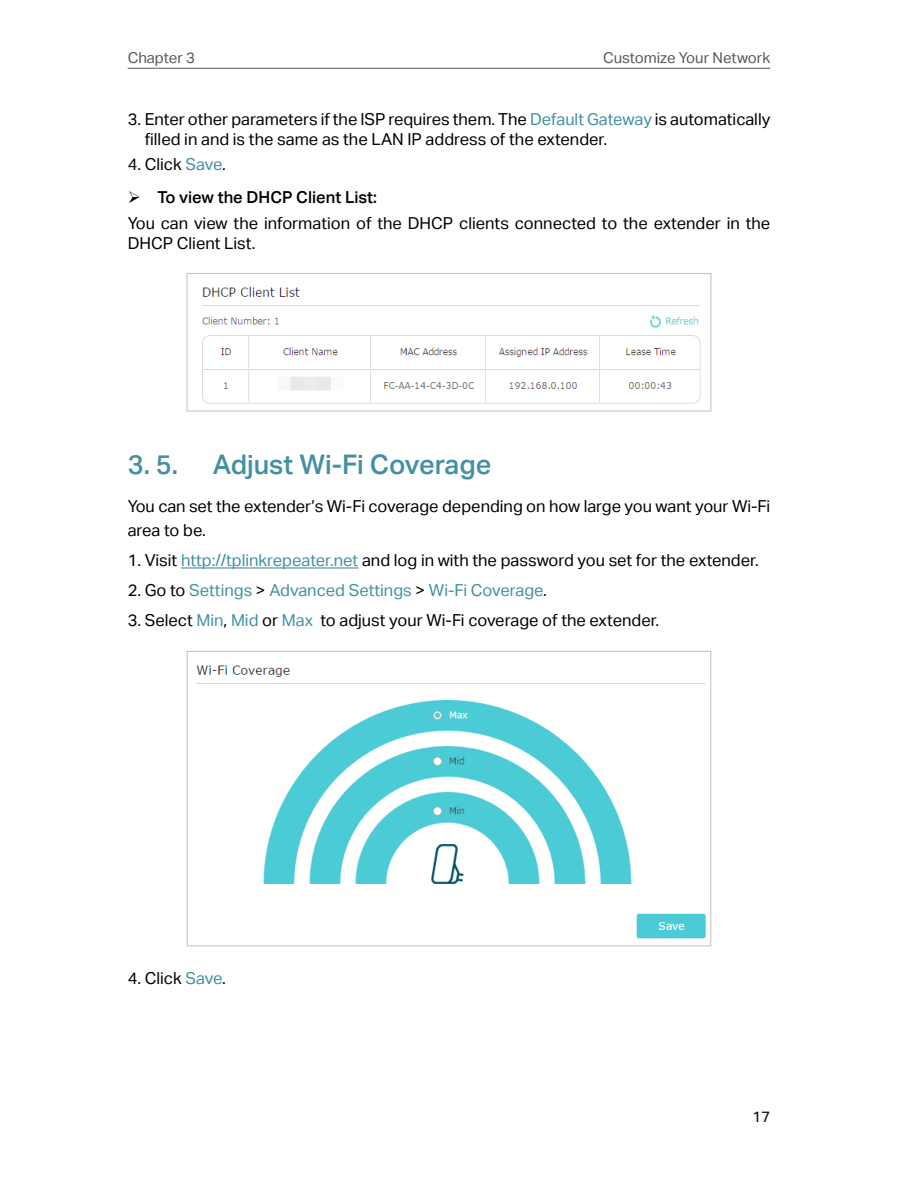
<style>
.page{position:relative;width:898px;height:1187px;background:#fff}
.page>*{position:absolute;margin:0;border:0;box-sizing:border-box;transform-origin:0 0}
.t1{font:27px "TP Link Aktiv Medium";color:#4290a2}
.t2{font:16.5px/19.8px "TP Link Aktiv Regular";color:#000}
.t3{font:16.5px "TP Link Aktiv Regular";color:#4290a2}
.t4{font:16.5px "TP Link Aktiv Medium";color:#000}
.t5{font:15px "TP Link Aktiv Regular";color:#5a5757}
.t6{font:15px "TP Link Aktiv Regular";color:#000}
.s1{color:#4290a2}
.s2{color:#000}
</style>
<div class="page">
<hr style="left:128px;top:68px;width:642px;height:1px;background:#5a5757">
<hr style="left:181px;top:567px;width:177px;height:1px;background:#4290a2">
<img style="left:202px;top:286px;width:499px;height:118px">
<div style="left:187px;top:273px;width:523px;height:138px;border:1px solid #bfc0c0"></div>
<img style="left:196px;top:665px;width:510px;height:274px">
<div style="left:187px;top:651px;width:523px;height:295px;border:1px solid #bfc0c0"></div>
<p class="t5" style="left:128px;top:49px;width:69px">Chapter 3</p>
<p class="t5" style="left:602px;top:49px;width:169px">Customize Your Network</p>
<p class="t2" style="left:145px;top:109px;width:627px;text-indent:-17px">3. Enter other parameters if the ISP requires them. The <span class="s1">Default Gateway</span> is automatically filled in and is the same as the LAN IP address of the extender.</p>
<p class="t2" style="left:128px;top:155px;width:99px">4. Click <span class="s1">Save</span>.</p>
<p class="t4" style="left:157px;top:187px;width:221px">To view the DHCP Client List:</p>
<p class="t2" style="left:128px;top:213px;width:644px">You can view the information of the DHCP clients connected to the extender in the<br>DHCP Client List.</p>
<h1 class="t1" style="left:128px;top:448px;width:52px">3. 5.</h1>
<h1 class="t1" style="left:213px;top:448px;width:280px">Adjust Wi-Fi Coverage</h1>
<p class="t2" style="left:128px;top:494px;width:643px;line-height:24px">You can set the extender’s Wi-Fi coverage depending on how large you want your Wi-Fi area to be.</p>
<p class="t2" style="left:128px;top:550px;width:632px">1. Visit <span class="s1">http://tplinkrepeater.net</span> and log in with the password you set for the extender.</p>
<p class="t3" style="left:128px;top:581px;width:420px"><span class="s2">2. Go to</span> Settings <span class="s2">&gt;</span> Advanced Settings <span class="s2">&gt;</span> Wi-Fi Coverage<span class="s2">.</span></p>
<p class="t2" style="left:128px;top:610px;width:533px">3. Select <span class="s1">Min</span>, <span class="s1">Mid</span> or <span class="s1">Max</span> to adjust your Wi-Fi coverage of the extender.</p>
<p class="t2" style="left:128px;top:968px;width:99px">4. Click <span class="s1">Save</span>.</p>
<p class="t6" style="left:752px;top:1107px;width:19px">17</p>
</div>
